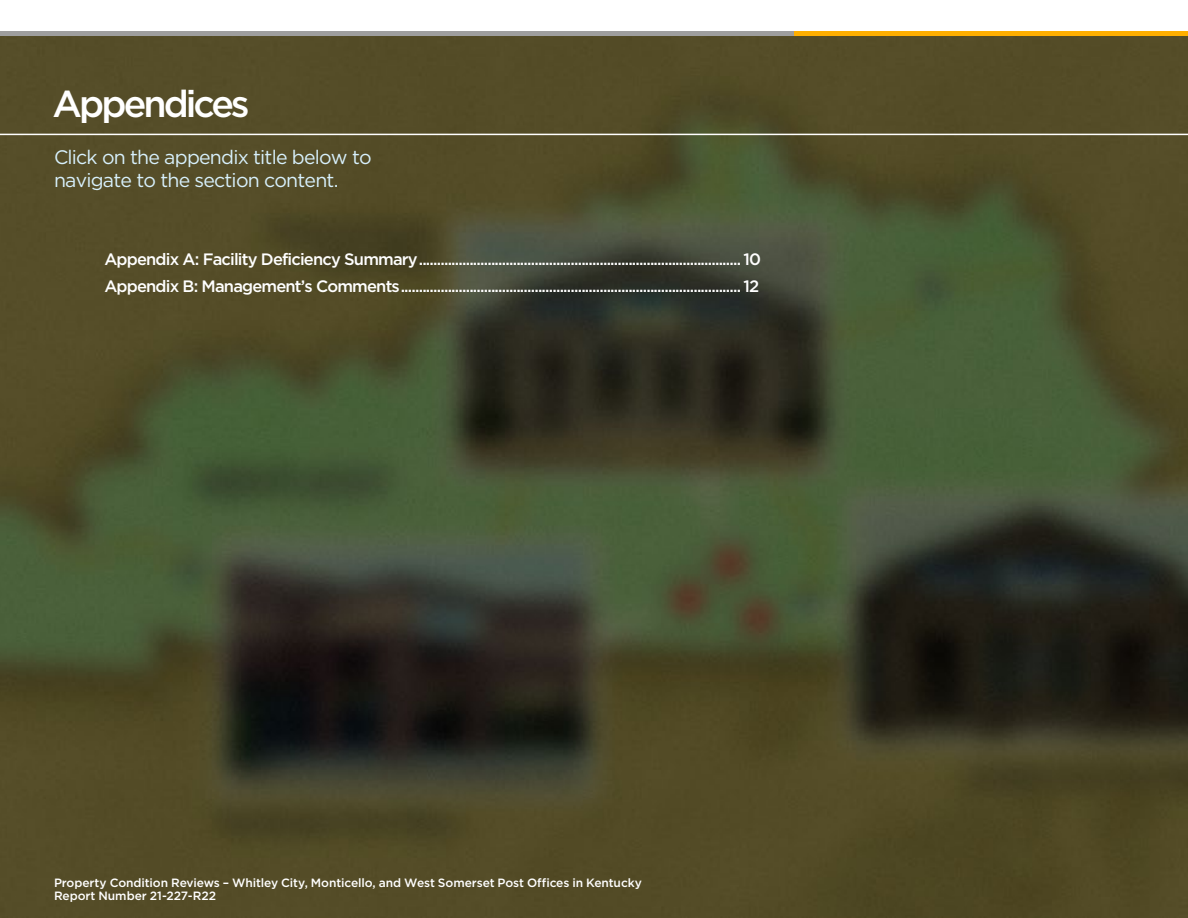
<style>
.page{position:relative;width:1188px;height:918px;background:#fff}
.page>*{position:absolute;margin:0;border:0;box-sizing:border-box;transform-origin:0 0}
.t1{font:500 37.5px "Gotham";letter-spacing:-.08em;color:#fff}
.t2{font:19.5px/23.4px "Gotham";letter-spacing:-.04em;color:#d7f0fc}
.t3{font:500 16.5px/27px "Gotham";letter-spacing:-.05em;color:#fff}
.t4{font:500 12px/13.5px "Gotham";letter-spacing:-.01em;color:#fff}
</style>
<div class="page">
<img style="left:0;top:31px;width:1188px;height:887px">
<hr style="left:0;top:134px;width:1188px;height:1px;background:#fff">
<hr style="left:0;top:32px;width:1188px;height:4px;background:#9e9e9e">
<hr style="left:794px;top:32px;width:394px;height:4px;background:#ffaf00">
<h1 class="t1" style="left:52px;top:83px;width:199px">Appendices</h1>
<p class="t2" style="left:54px;top:145px;width:319px">Click on the appendix title below to navigate to the section content.</p>
<p class="t3" style="left:104px;top:245px;width:658px">Appendix A: Facility Deficiency Summary......................................................................................... 10<br>Appendix B: Management’s Comments.............................................................................................. 12</p>
<p class="t4" style="left:54px;top:875px;width:590px">Property Condition Reviews – Whitley City, Monticello, and West Somerset Post Offices in Kentucky<br>Report Number 21-227-R22</p>
</div>
